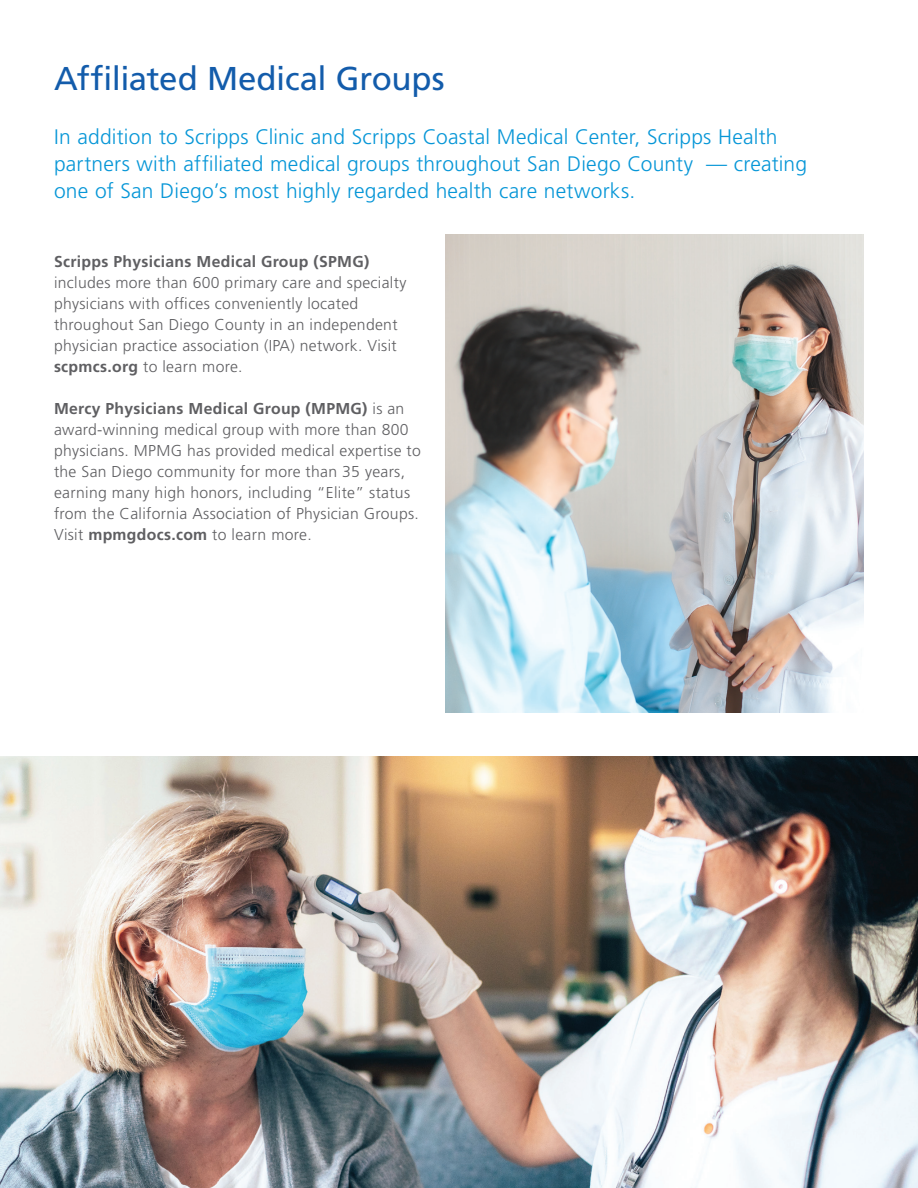
<style>
.page{position:relative;width:918px;height:1188px;background:#fff}
.page>*{position:absolute;margin:0;border:0;box-sizing:border-box;transform-origin:0 0}
.t1{font:33px "Frutiger LT Std";letter-spacing:-.01em;color:#135cab}
.t2{font:300 21px/27px "Frutiger LT Std";letter-spacing:.01em;color:#0696d7}
.t3{font:300 15.75px/21px "Frutiger LT Std";letter-spacing:.02em;color:#5f5f62}
.t4{font:700 15.75px "Frutiger LT Std";letter-spacing:.02em;color:#5f5f62}
.s1{font-weight:700}
</style>
<div class="page">
<img style="left:446px;top:234px;width:418px;height:478px">
<img style="left:0;top:756px;width:918px;height:432px">
<h1 class="t1" style="left:54px;top:59px;width:392px">Affiliated Medical Groups</h1>
<h2 class="t2" style="left:54px;top:124px;width:755px">In addition to Scripps Clinic and Scripps Coastal Medical Center, Scripps Health partners with affiliated medical groups throughout San Diego County — creating one of San Diego’s most highly regarded health care networks.</h2>
<p class="t4" style="left:54px;top:252px;width:317px">Scripps Physicians Medical Group (SPMG)</p>
<p class="t3" style="left:54px;top:272px;width:354px">includes more than 600 primary care and specialty physicians with offices conveniently located throughout San Diego County in an independent physician practice association (IPA) network. Visit <span class="s1">scpmcs.org</span> to learn more.</p>
<p class="t3" style="left:54px;top:398px;width:368px"><span class="s1">Mercy Physicians Medical Group (MPMG)</span> is an award-winning medical group with more than 800 physicians. MPMG has provided medical expertise to the San Diego community for more than 35 years, earning many high honors, including “Elite” status from the California Association of Physician Groups.<br>Visit <span class="s1">mpmgdocs.com</span> to learn more.</p>
</div>
